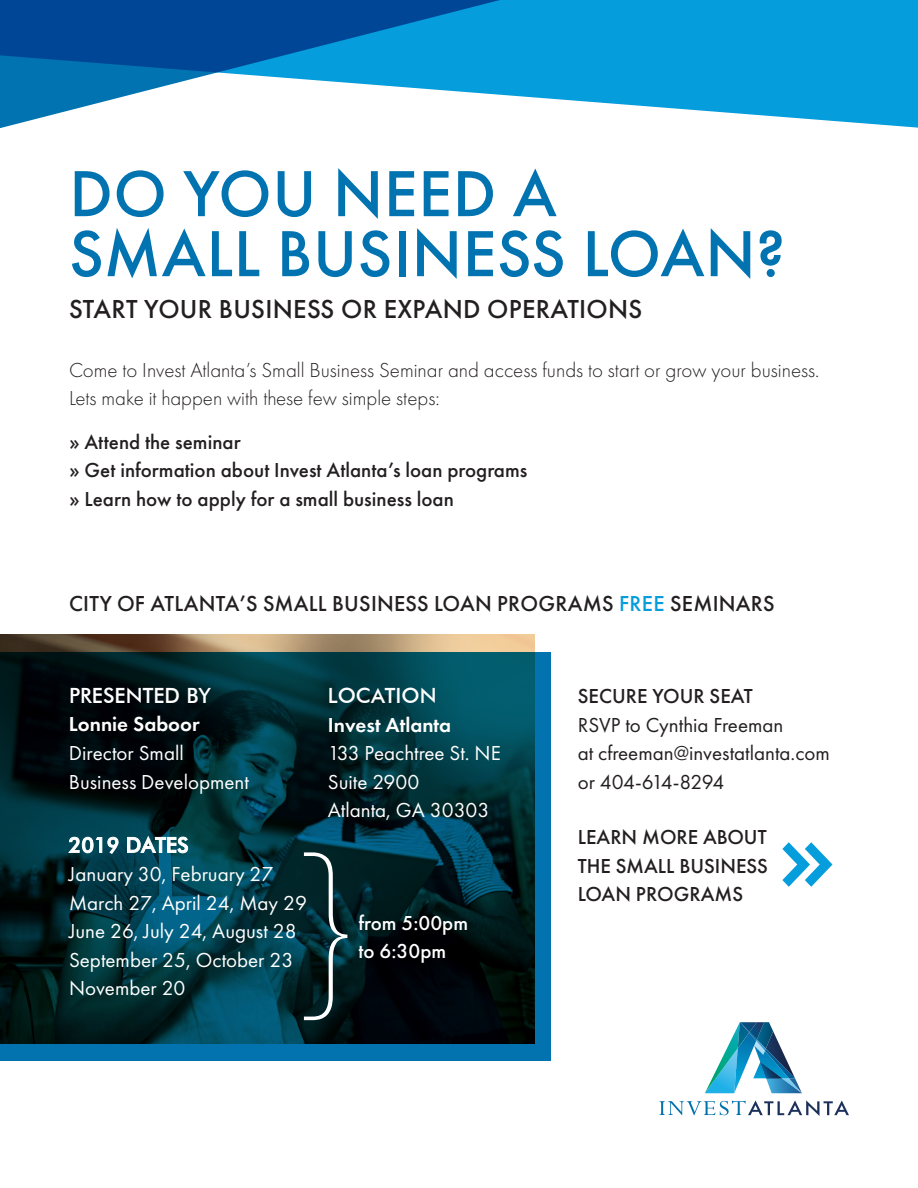
<style>
.page{position:relative;width:918px;height:1188px;background:#fff}
.page>*{position:absolute;margin:0;border:0;box-sizing:border-box;transform-origin:0 0}
.t1{font:200 188.85px "Avenir Next";color:#fff}
.t2{font:500 67.5px/60px "Futura PT";letter-spacing:.01em;color:#0073b0}
.t3{font:500 27px "Futura PT";letter-spacing:.01em;color:#231f20}
.t4{font:500 22.5px "Futura PT";letter-spacing:.01em;color:#231f20}
.t5{font:21px/28.7px "Futura PT";color:#fff}
.t6{font:500 21px "Futura PT";color:#231f20}
.t7{font:300 21px "Futura PT";color:#231f20}
.t8{font:21px/28.5px "Futura PT";color:#231f20}
.t9{font:500 21px/28.5px "Futura PT";color:#fff}
.s1{color:#069ddc}
.s2{font-family:"Futura BT";font-weight:500}
.s3{font-weight:600}
</style>
<div class="page">
<svg style="left:0;top:0;width:918px;height:128px;fill:#069ddc"></svg>
<img style="left:0;top:635px;width:534px;height:18px">
<svg style="left:0;top:653px;width:551px;height:408px;background:#012e3a"></svg>
<svg style="left:782px;top:842px;width:50px;height:45px"></svg>
<svg style="left:659px;top:1100px;width:190px;height:16px"></svg>
<img style="left:705px;top:1022px;width:97px;height:71px">
<p class="t2" style="left:69px;top:164px;width:717px">DO YOU NEED A<br>SMALL BUSINESS LOAN?</p>
<p class="t3" style="left:69px;top:293px;width:575px">START YOUR BUSINESS OR EXPAND OPERATIONS</p>
<p class="t7" style="left:69px;top:358px;width:752px">Come to Invest Atlanta’s Small Business Seminar and access funds to start or grow your business.</p>
<p class="t7" style="left:69px;top:386px;width:372px">Lets make it happen with these few simple steps:</p>
<p class="t6" style="left:69px;top:429px;width:173px">» Attend the seminar</p>
<p class="t6" style="left:69px;top:458px;width:460px">» Get information about Invest Atlanta’s loan programs</p>
<p class="t6" style="left:69px;top:486px;width:386px">» Learn how to apply for a small business loan</p>
<p class="t4" style="left:69px;top:590px;width:707px">CITY OF ATLANTA’S SMALL BUSINESS LOAN PROGRAMS <span class="s1">FREE</span> SEMINARS</p>
<p class="t5" style="left:69px;top:681px;width:181px"><span class="s2">PRESENTED BY<br></span><span class="s3">Lonnie Saboor<br></span>Director Small<br>Business Development</p>
<p class="t5" style="left:328px;top:681px;width:174px"><span class="s2">LOCATION<br></span><span class="s3">Invest Atlanta<br></span>133 Peachtree St. NE<br>Suite 2900<br>Atlanta, GA 30303</p>
<p class="t6" style="left:578px;top:684px;width:177px">SECURE YOUR SEAT</p>
<p class="t8" style="left:578px;top:710px;width:254px">RSVP to Cynthia Freeman<br>at cfreeman@investatlanta.com or 404-614-8294</p>
<p class="t6" style="left:578px;top:824px;width:190px">LEARN MORE ABOUT</p>
<p class="t6" style="left:578px;top:853px;width:192px">THE SMALL BUSINESS</p>
<p class="t6" style="left:578px;top:881px;width:167px">LOAN PROGRAMS</p>
<p class="t5" style="left:69px;top:831px;width:240px"><span class="s2">2019 DATES<br></span>January 30, February 27<br>March 27, April 24, May 29<br>June 26, July 24, August 28<br>September 25, October 23<br>November 20</p>
<p class="t1" style="left:291px;top:766px;width:58px">}</p>
<p class="t9" style="left:358px;top:909px;width:111px">from 5:00pm to 6:30pm</p>
</div>
